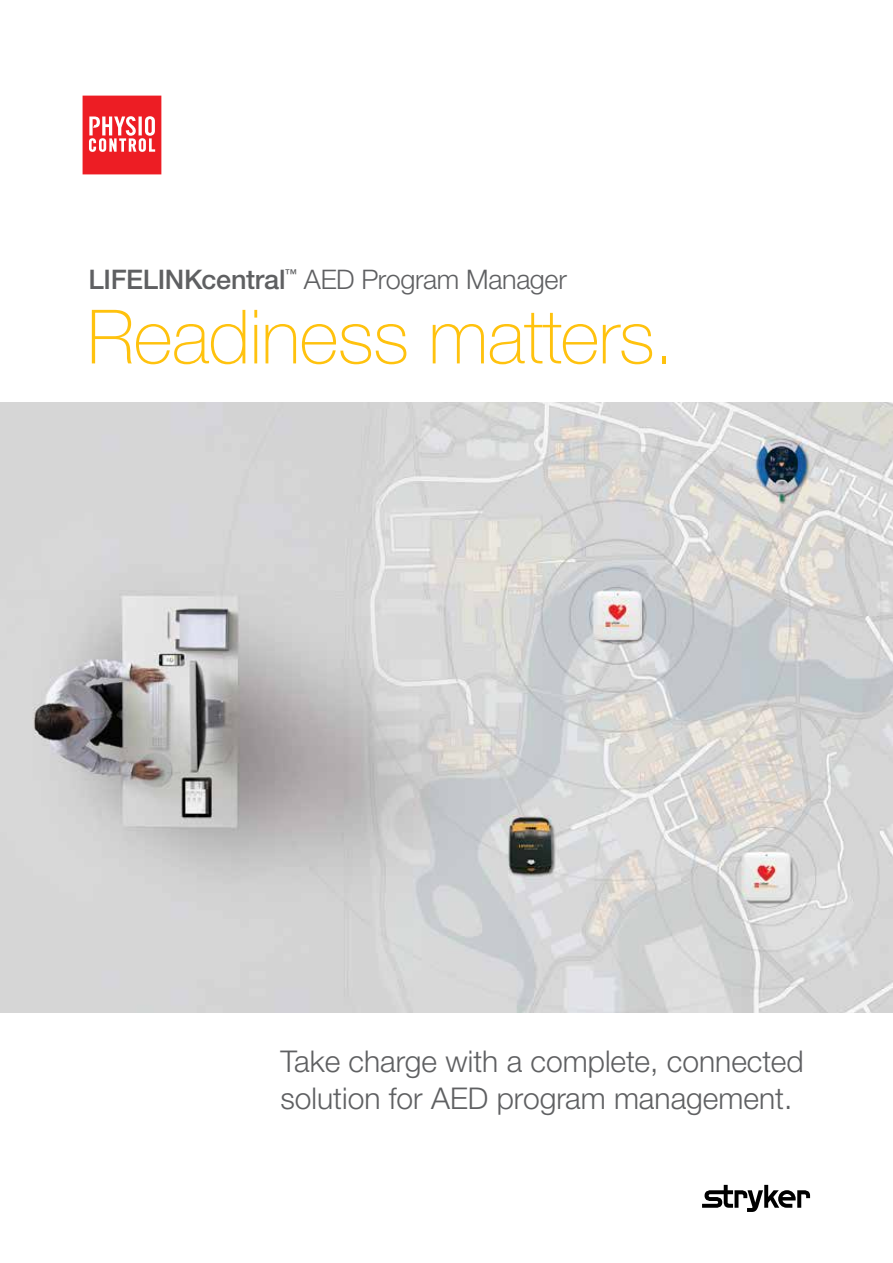
<style>
.page{position:relative;width:893px;height:1263px;background:#fff}
.page>*{position:absolute;margin:0;border:0;box-sizing:border-box;transform-origin:0 0}
.t1{font:100 75px "Helvetica Neue LTW1 G";letter-spacing:-.01em;color:#ffc20e}
.t2{font:300 30px/37.5px "Helvetica Neue LTW1 G";color:#5f6062}
.t3{font:300 27px "Helvetica Neue LTW1 G";letter-spacing:-.015em;color:#5f6062}
.s1{font-weight:500}
</style>
<div class="page">
<svg style="left:82px;top:95px;width:80px;height:80px"></svg>
<svg style="left:83px;top:96px;width:78px;height:78px;background:#f0454a"></svg>
<img style="left:0;top:402px;width:893px;height:611px">
<svg style="left:702px;top:1185px;width:108px;height:27px"></svg>
<p class="t3" style="left:89px;top:263px;width:480px"><span class="s1">LIFELINKcentral</span><sup>™</sup> AED Program Manager</p>
<h1 class="t1" style="left:87px;top:292px;width:589px">Readiness matters.</h1>
<p class="t2" style="left:280px;top:1042px;width:525px">Take charge with a complete, connected solution for AED program management.</p>
</div>
